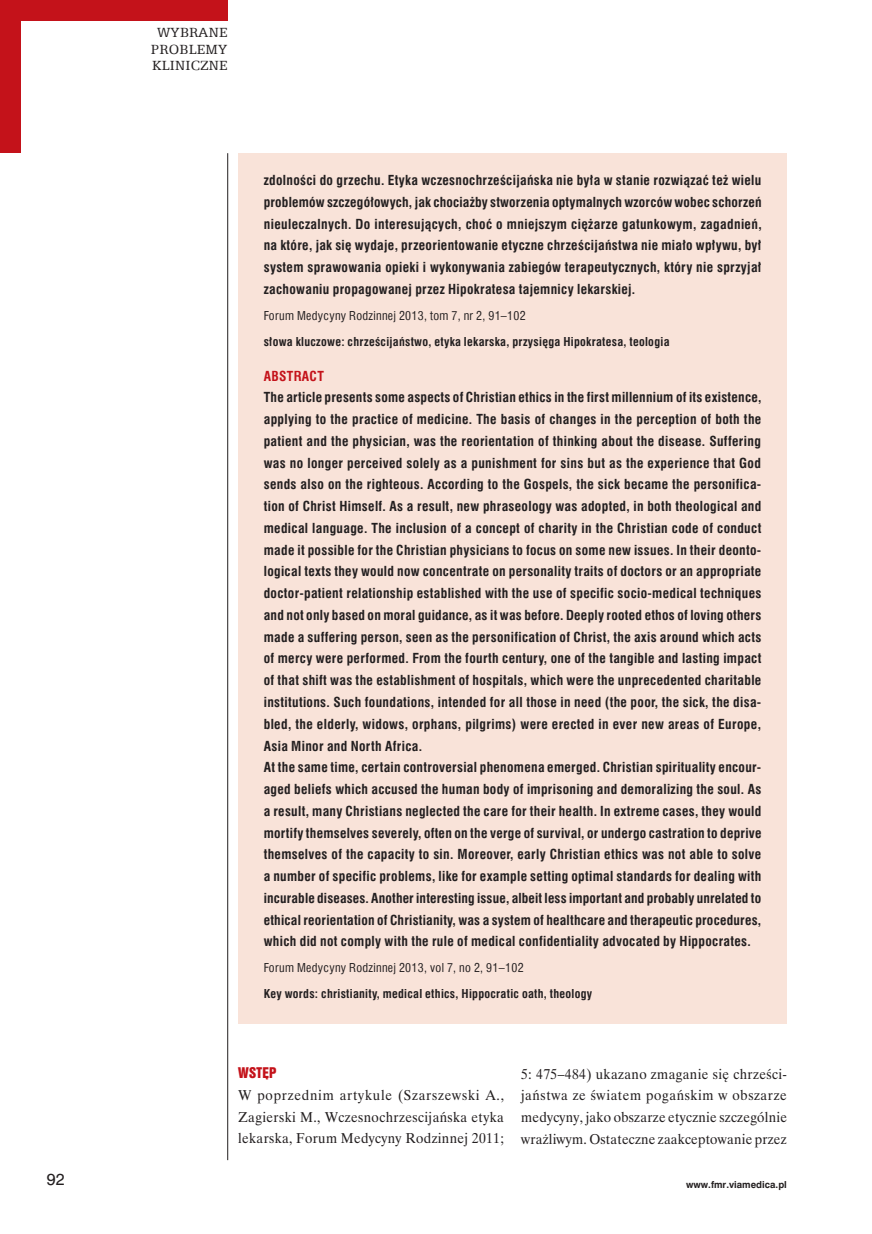
<style>
.page{position:relative;width:872px;height:1234px;background:#fff}
.page>*{position:absolute;margin:0;border:0;box-sizing:border-box;transform-origin:0 0}
.t1{font:15px/16.5px "Egyptian 505 EU";letter-spacing:.015em;color:#231f20;text-align:center}
.t2{font:15px "Swis 721 PL";color:#231f20}
._070_-_Tekst_-_pierw{font:14.25px/21.8px "Time Ibis EE";letter-spacing:.02em;color:#231f20;text-align:justify;scale:.95 1}
._033_-_Streszczenie{font:700 13.5px/21.8px "Swis 721 Cn EU";letter-spacing:.025em;color:#231f20;text-align:justify}
._032_-_Streszczenie{font:700 13.5px/21.8px "Swis 721 Cn EU";letter-spacing:.025em;color:#231f20;text-align:justify}
._031_-_Streszczenie{font:700 13.5px "Swis 721 Cn EU";letter-spacing:.025em;color:#c4121a}
._081_-_Śródtytuł_1{font:13.5px "Swis 921 EU";letter-spacing:.025em;color:#c4121a}
._034_-_Słowa_kluczow{font:700 12px "Swis 721 Cn EU";letter-spacing:.025em;color:#231f20}
._034_-_adres_bibl_po{font:12px "Swis 721 Cn EU";letter-spacing:.025em;color:#231f20}
.t3{font:700 9px "Swis 721 PL";color:#231f20}
</style>
<div class="page">
<hr style="left:227px;top:153px;width:1px;height:1006px;background:#231f20">
<div style="left:0;top:0;width:227px;height:21px;background:#c4121a"></div>
<div style="left:0;top:0;width:21px;height:153px;background:#c4121a"></div>
<div style="left:238px;top:153px;width:549px;height:870px;background:#f9e3d9"></div>
<p class="t1" style="left:151px;top:24px;width:78px">WYBRANE<br>PROBLEMY<br>KLINICZNE</p>
<p class="_032_-_Streszczenie" style="left:264px;top:170px;width:499px">zdolności do grzechu. Etyka wczesnochrześcijańska nie była w stanie rozwiązać też wielu problemów szczegółowych, jak chociażby stworzenia optymalnych wzorców wobec schorzeń nieuleczalnych. Do interesujących, choć o mniejszym ciężarze gatunkowym, zagadnień, na które, jak się wydaje, przeorientowanie etyczne chrześcijaństwa nie miało wpływu, był system sprawowania opieki i wykonywania zabiegów terapeutycznych, który nie sprzyjał zachowaniu propagowanej przez Hipokratesa tajemnicy lekarskiej.</p>
<p class="_034_-_adres_bibl_po" style="left:264px;top:307px;width:263px">Forum Medycyny Rodzinnej 2013, tom 7, nr 2, 91–102</p>
<p class="_034_-_Słowa_kluczow" style="left:264px;top:334px;width:407px">słowa kluczowe: chrześcijaństwo, etyka lekarska, przysięga Hipokratesa, teologia</p>
<p class="_031_-_Streszczenie" style="left:264px;top:367px;width:62px">ABSTRACT</p>
<p class="_033_-_Streszczenie" style="left:264px;top:387px;width:499px">The article presents some aspects of Christian ethics in the first millennium of its existence, applying to the practice of medicine. The basis of changes in the perception of both the patient and the physician, was the reorientation of thinking about the disease. Suffering was no longer perceived solely as a punishment for sins but as the experience that God sends also on the righteous. According to the Gospels, the sick became the personifica&shy;tion of Christ Himself. As a result, new phraseology was adopted, in both theological and medical language. The inclusion of a concept of charity in the Christian code of conduct made it possible for the Christian physicians to focus on some new issues. In their deonto&shy;logical texts they would now concentrate on personality traits of doctors or an appropriate doctor-patient relationship established with the use of specific socio-medical techniques and not only based on moral guidance, as it was before. Deeply rooted ethos of loving others made a suffering person, seen as the personification of Christ, the axis around which acts of mercy were performed. From the fourth century, one of the tangible and lasting impact of that shift was the establishment of hospitals, which were the unprecedented charitable institutions. Such foundations, intended for all those in need (the poor, the sick, the disa&shy;bled, the elderly, widows, orphans, pilgrims) were erected in ever new areas of Europe, Asia Minor and North Africa.</p>
<p class="_033_-_Streszczenie" style="left:264px;top:757px;width:499px">At the same time, certain controversial phenomena emerged. Christian spirituality encour&shy;aged beliefs which accused the human body of imprisoning and demoralizing the soul. As a result, many Christians neglected the care for their health. In extreme cases, they would mortify themselves severely, often on the verge of survival, or undergo castration to deprive themselves of the capacity to sin. Moreover, early Christian ethics was not able to solve a number of specific problems, like for example setting optimal standards for dealing with incurable diseases. Another interesting issue, albeit less important and probably unrelated to ethical reorientation of Christianity, was a system of healthcare and therapeutic procedures, which did not comply with the rule of medical confidentiality advocated by Hippocrates.</p>
<p class="_034_-_adres_bibl_po" style="left:264px;top:959px;width:261px">Forum Medycyny Rodzinnej 2013, vol 7, no 2, 91–102</p>
<p class="_034_-_Słowa_kluczow" style="left:264px;top:986px;width:330px">Key words: christianity, medical ethics, Hippocratic oath, theology</p>
<p class="_081_-_Śródtytuł_1" style="left:238px;top:1063px;width:40px">WSTĘP</p>
<p class="_070_-_Tekst_-_pierw" style="left:238px;top:1083px;width:281px">W poprzednim artykule (Szarszewski A., Zagierski M., Wczesnochrzescijańska etyka lekarska, Forum Medycyny Rodzinnej 2011;</p>
<p class="_070_-_Tekst_-_pierw" style="left:521px;top:1062px;width:281px">5: 475–484) ukazano zmaganie się chrześci&shy;jaństwa ze światem pogańskim w obszarze medycyny, jako obszarze etycznie szczególnie wrażliwym. Ostateczne zaakceptowanie przez</p>
<p class="t2" style="left:47px;top:1169px;width:19px">92</p>
<p class="t3" style="left:686px;top:1178px;width:102px">www.fmr.viamedica.pl</p>
</div>
